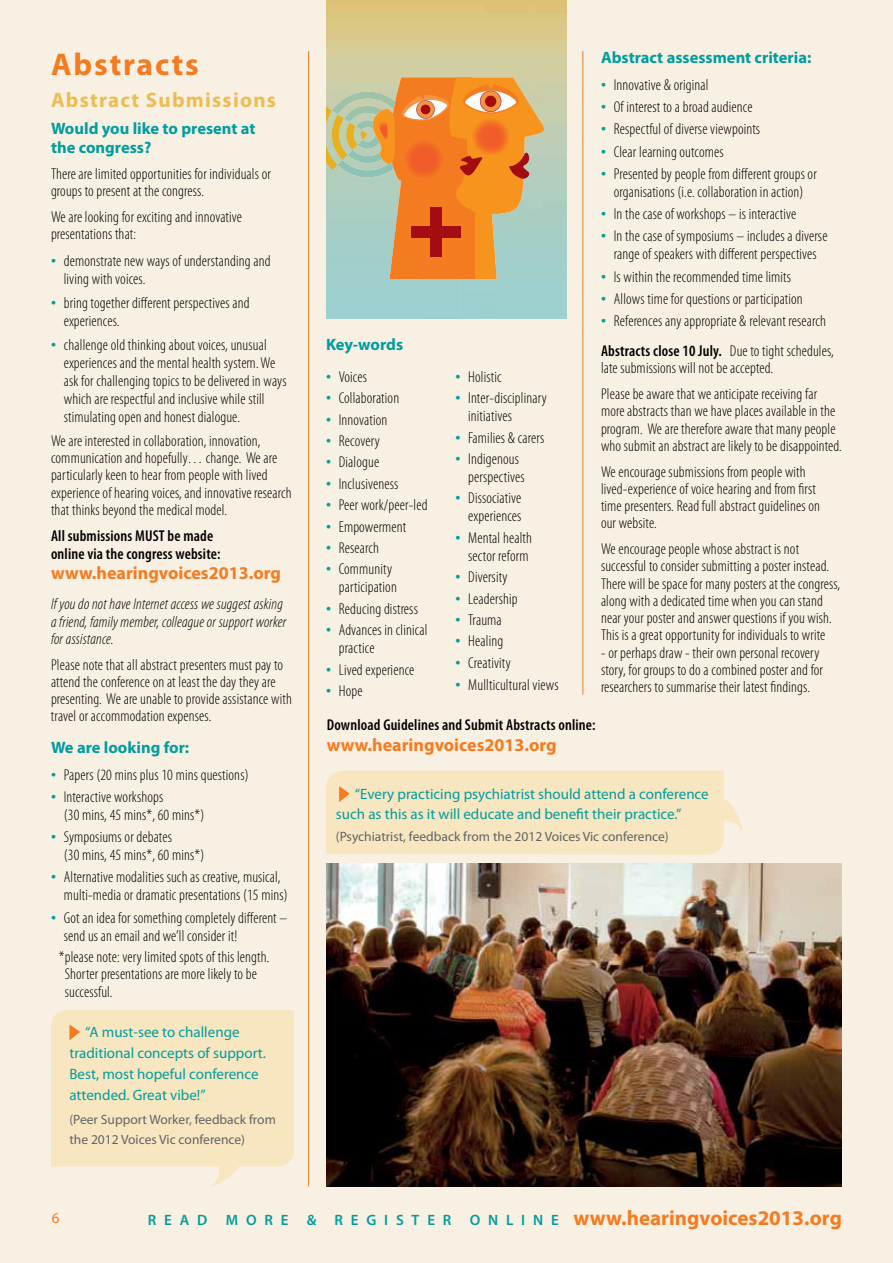
<style>
.page{position:relative;width:893px;height:1263px;background:#f8f0e2}
.page>*{position:absolute;margin:0;border:0;box-sizing:border-box;transform-origin:0 0}
.t1{font:700 31.5px "Myriad Pro";letter-spacing:.06em;color:#f47b20}
.t2{font:700 21px "Myriad Pro";color:#f47b20}
.t3{font:700 21px "Myriad Pro";letter-spacing:.06em;color:#ecbd55}
.t4{font:700 18px "Myriad Pro";color:#f47b20}
.t5{font:700 16.5px/19px "Myriad Pro";color:#009d9f}
.t6{font:300 condensed 15.75px/17.2px "Myriad Pro";letter-spacing:.01em;color:#000}
.t7{font:italic 300 condensed 15.75px/17.2px "Myriad Pro";letter-spacing:.01em;color:#000}
.t8{font:600 condensed 15.75px/18px "Myriad Pro";letter-spacing:.01em;color:#000}
.t9{font:15px/21px "Myriad Pro";color:#009d9f}
.t10{font:15px "Myriad Pro";color:#f47b20}
.t11{font:13.5px/19.5px "Myriad Pro";color:#636466}
.s1{font-size:21px;color:#009d9f}
.s2{font-weight:600}
.s3{font-weight:600;font-size:15px;color:#009d9f}
</style>
<div class="page">
<hr style="left:583px;top:51px;width:1px;height:643px;background:#f47b20">
<hr style="left:308px;top:51px;width:1px;height:1135px;background:#f47b20">
<div style="left:422px;top:279px;width:40px;height:40px;background:#9dd0cf"></div>
<svg style="left:326px;top:77px;width:223px;height:202px;background:#d4a468"></svg>
<div style="left:411px;top:226px;width:50px;height:12px;background:#a30d11"></div>
<div style="left:430px;top:207px;width:12px;height:49px;background:#a30d11"></div>
<img style="left:326px;top:863px;width:516px;height:323px">
<div style="left:326px;top:771px;width:417px;height:84px;background:#f7e6c0"></div>
<svg style="left:51px;top:1010px;width:243px;height:177px;background:#f7e6c3"></svg>
<h1 class="t1" style="left:51px;top:46px;width:149px">Abstracts</h1>
<h2 class="t3" style="left:51px;top:88px;width:227px">Abstract Submissions</h2>
<p class="t5" style="left:51px;top:119px;width:206px">Would you like to present at the congress?</p>
<p class="t6" style="left:51px;top:165px;width:221px">There are limited opportunities for individuals or groups to present at the congress.</p>
<p class="t6" style="left:51px;top:208px;width:193px">We are looking for exciting and innovative presentations that:</p>
<p class="t6" style="left:64px;top:252px;width:208px;line-height:18px;text-indent:-13px"><span class="s1">•</span> demonstrate new ways of understanding and living with voices.</p>
<p class="t6" style="left:64px;top:294px;width:187px;line-height:18px;text-indent:-13px"><span class="s1">•</span> bring together different perspectives and experiences.</p>
<p class="t6" style="left:64px;top:336px;width:224px;line-height:18px;text-indent:-13px"><span class="s1">•</span> challenge old thinking about voices, unusual experiences and the mental health system.We ask for challenging topics to be delivered in ways which are respectful and inclusive while still stimulating open and honest dialogue.</p>
<p class="t6" style="left:51px;top:432px;width:242px">We are interested in collaboration, innovation, communication and hopefully… change. We are particularly keen to hear from people with lived experience of hearing voices, and innovative research that thinks beyond the medical model.</p>
<p class="t8" style="left:51px;top:527px;width:171px">All submissions MUST be made online via the congress website:</p>
<p class="t4" style="left:51px;top:563px;width:231px">www.hearingvoices2013.org</p>
<p class="t7" style="left:51px;top:596px;width:237px">If you do not have Internet access we suggest asking a friend, family member, colleague or support worker for assistance.</p>
<p class="t6" style="left:51px;top:656px;width:242px">Please note that all abstract presenters must pay to attend the conference on at least the day they are presenting. We are unable to provide assistance with travel or accommodation expenses.</p>
<p class="t5" style="left:51px;top:738px;width:140px">We are looking for:</p>
<p class="t6" style="left:51px;top:766px;width:199px"><span class="s1">•</span> Papers (20 mins plus 10 mins questions)</p>
<p class="t6" style="left:64px;top:788px;width:142px;line-height:18px;text-indent:-13px"><span class="s1">•</span> Interactive workshops<br>(30 mins, 45 mins*, 60 mins*)</p>
<p class="t6" style="left:64px;top:828px;width:142px;line-height:18px;text-indent:-13px"><span class="s1">•</span> Symposiums or debates<br>(30 mins, 45 mins*, 60 mins*)</p>
<p class="t6" style="left:64px;top:868px;width:225px;line-height:18px;text-indent:-13px"><span class="s1">•</span> Alternative modalities such as creative, musical, multi-media or dramatic presentations (15 mins)</p>
<p class="t6" style="left:64px;top:909px;width:225px;line-height:18px;text-indent:-13px"><span class="s1">•</span> Got an idea for something completely different – send us an email and we’ll consider it!</p>
<p class="t6" style="left:65px;top:949px;width:206px;text-indent:-6px">*please note: very limited spots of this length.<br>Shorter presentations are more likely to be successful.</p>
<p class="t9" style="left:69px;top:1022px;width:198px;text-indent:16px">“A must-see to challenge traditional concepts of support.<br>Best, most hopeful conference attended. Great vibe!”</p>
<p class="t11" style="left:69px;top:1110px;width:208px">(Peer Support Worker, feedback from the 2012 Voices Vic conference)</p>
<p class="t5" style="left:326px;top:336px;width:79px">Key-words</p>
<p class="t6" style="left:326px;top:368px;width:43px"><span class="s1">•</span> Voices</p>
<p class="t6" style="left:326px;top:390px;width:75px"><span class="s1">•</span> Collaboration</p>
<p class="t6" style="left:326px;top:411px;width:63px"><span class="s1">•</span> Innovation</p>
<p class="t6" style="left:326px;top:432px;width:55px"><span class="s1">•</span> Recovery</p>
<p class="t6" style="left:326px;top:454px;width:55px"><span class="s1">•</span> Dialogue</p>
<p class="t6" style="left:326px;top:475px;width:74px"><span class="s1">•</span> Inclusiveness</p>
<p class="t6" style="left:326px;top:497px;width:103px"><span class="s1">•</span> Peer work/peer-led</p>
<p class="t6" style="left:326px;top:518px;width:82px"><span class="s1">•</span> Empowerment</p>
<p class="t6" style="left:326px;top:539px;width:55px"><span class="s1">•</span> Research</p>
<p class="t6" style="left:339px;top:561px;width:60px;line-height:18px;text-indent:-13px"><span class="s1">•</span> Community participation</p>
<p class="t6" style="left:326px;top:600px;width:93px"><span class="s1">•</span> Reducing distress</p>
<p class="t6" style="left:339px;top:621px;width:90px;line-height:18px;text-indent:-13px"><span class="s1">•</span> Advances in clinical practice</p>
<p class="t6" style="left:326px;top:661px;width:90px"><span class="s1">•</span> Lived experience</p>
<p class="t6" style="left:326px;top:683px;width:38px"><span class="s1">•</span> Hope</p>
<p class="t6" style="left:455px;top:368px;width:48px"><span class="s1">•</span> Holistic</p>
<p class="t6" style="left:468px;top:389px;width:80px;line-height:18px;text-indent:-13px"><span class="s1">•</span> Inter-disciplinary initiatives</p>
<p class="t6" style="left:455px;top:429px;width:90px"><span class="s1">•</span> Families &amp; carers</p>
<p class="t6" style="left:468px;top:450px;width:58px;line-height:18px;text-indent:-13px"><span class="s1">•</span> Indigenous perspectives</p>
<p class="t6" style="left:455px;top:490px;width:67px;line-height:18px;text-align:right"><span class="s1">•</span> Dissociative experiences</p>
<p class="t6" style="left:455px;top:529px;width:78px;line-height:18px;text-align:center"><span class="s1">•</span> Mental health sector reform</p>
<p class="t6" style="left:455px;top:569px;width:54px"><span class="s1">•</span> Diversity</p>
<p class="t6" style="left:455px;top:590px;width:64px"><span class="s1">•</span> Leadership</p>
<p class="t6" style="left:455px;top:611px;width:48px"><span class="s1">•</span> Trauma</p>
<p class="t6" style="left:455px;top:633px;width:49px"><span class="s1">•</span> Healing</p>
<p class="t6" style="left:455px;top:654px;width:57px"><span class="s1">•</span> Creativity</p>
<p class="t6" style="left:455px;top:677px;width:105px"><span class="s1">•</span> Mullticultural views</p>
<p class="t5" style="left:601px;top:49px;width:212px">Abstract assessment criteria:</p>
<p class="t6" style="left:601px;top:76px;width:109px"><span class="s1">•</span> Innovative &amp; original</p>
<p class="t6" style="left:601px;top:99px;width:153px"><span class="s1">•</span> Of interest to a broad audience</p>
<p class="t6" style="left:601px;top:121px;width:161px"><span class="s1">•</span> Respectful of diverse viewpoints</p>
<p class="t6" style="left:601px;top:143px;width:124px"><span class="s1">•</span> Clear learning outcomes</p>
<p class="t6" style="left:601px;top:165px;width:217px;line-height:18px;text-align:center"><span class="s1">•</span> Presented by people from different groups or organisations (i.e. collaboration in action)</p>
<p class="t6" style="left:601px;top:206px;width:197px"><span class="s1">•</span> In the case of workshops – is interactive</p>
<p class="t6" style="left:601px;top:228px;width:228px;line-height:18px;text-align:center"><span class="s1">•</span> In the case of symposiums – includes a diverse range of speakers with different perspectives</p>
<p class="t6" style="left:601px;top:268px;width:192px"><span class="s1">•</span> Is within the recommended time limits</p>
<p class="t6" style="left:601px;top:290px;width:203px"><span class="s1">•</span> Allows time for questions or participation</p>
<p class="t6" style="left:601px;top:306px;width:234px;line-height:30px"><span class="s1">•</span> References any appropriate &amp; relevant research<br><span class="s2">Abstracts close 10 July.</span> Due to tight schedules,</p>
<p class="t6" style="left:601px;top:356px;width:218px;line-height:25.8px">late submissions will not be accepted.<br>Please be aware that we anticipate receiving far</p>
<p class="t6" style="left:601px;top:403px;width:242px">more abstracts than we have places available in the program. We are therefore aware that many people who submit an abstract are likely to be disappointed.</p>
<p class="t6" style="left:601px;top:463px;width:220px">We encourage submissions from people with lived-experience of voice hearing and from first time presenters. Read full abstract guidelines on our website.</p>
<p class="t6" style="left:601px;top:541px;width:241px">We encourage people whose abstract is not successful to consider submitting a poster instead.<br>There will be space for many posters at the congress, along with a dedicated time when you can stand near your poster and answer questions if you wish.<br>This is a great opportunity for individuals to write</p>
<p class="t6" style="left:601px;top:644px;width:224px">- or perhaps draw - their own personal recovery story, for groups to do a combined poster and for researchers to summarise their latest findings.</p>
<p class="t8" style="left:327px;top:716px;width:270px">Download Guidelines and Submit Abstracts online:</p>
<p class="t4" style="left:327px;top:735px;width:231px">www.hearingvoices2013.org</p>
<p class="t9" style="left:336px;top:785px;width:374px;line-height:19.5px;text-indent:19px">“Every practicing psychiatrist should attend a conference such as this as it will educate and benefit their practice.”</p>
<p class="t11" style="left:336px;top:827px;width:334px">(Psychiatrist, feedback from the 2012 Voices Vic conference)</p>
<p class="t10" style="left:52px;top:1210px;width:9px">6</p>
<h2 class="t2" style="left:148px;top:1206px;width:695px"><span class="s3">R E A D M O R E &amp; R E G I S T E R O N L I N E</span> www.hearingvoices2013.org</h2>
</div>
